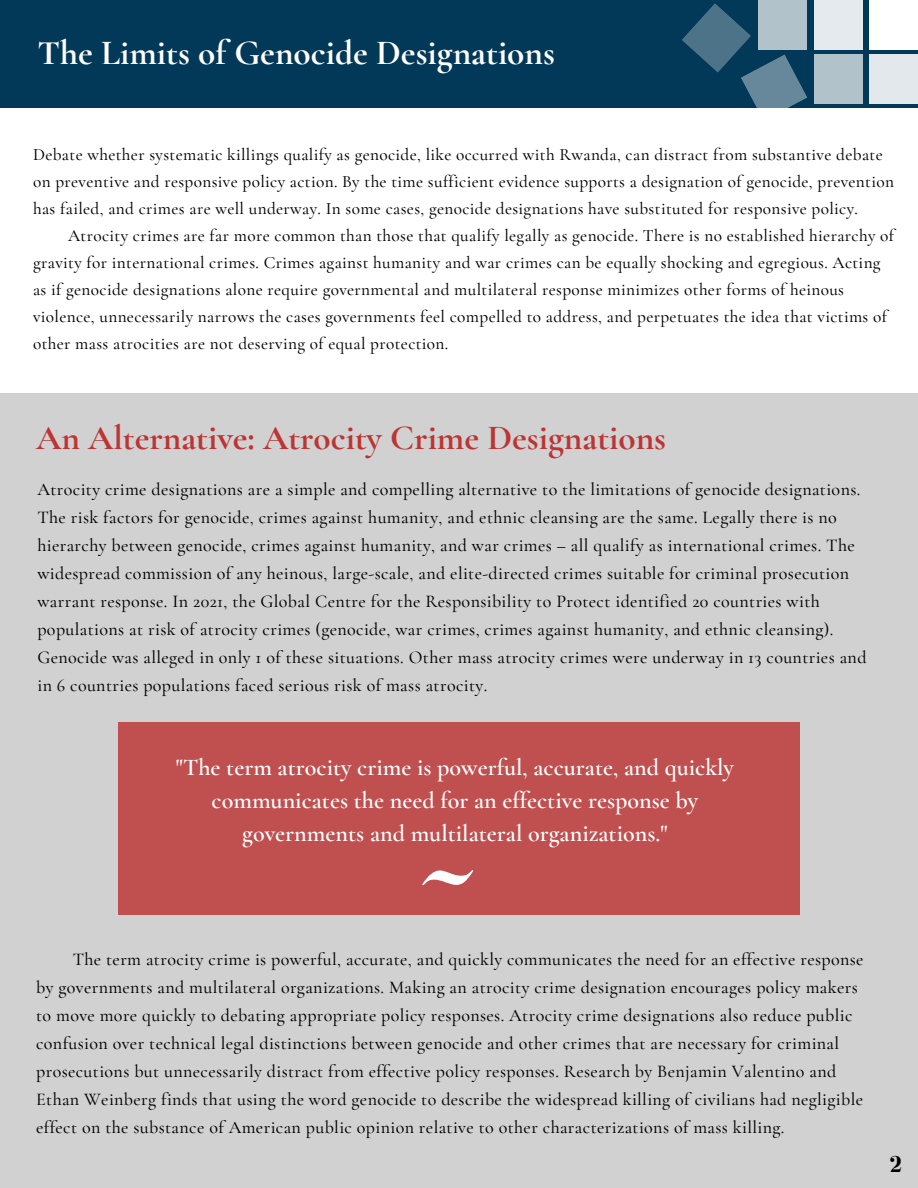
<style>
.page{position:relative;width:918px;height:1188px;background:#fff}
.page>*{position:absolute;margin:0;border:0;box-sizing:border-box;transform-origin:0 0}
.t1{font:600 145.8px "Cormorant Garamond";color:#fff}
.t2{font:700 35.25px "Cormorant Garamond";color:#bd3434}
.t3{font:700 35.25px "Cormorant Garamond";color:#fff}
.t4{font:600 24.15px/33.3px "Cormorant Garamond";color:#fff;text-align:center}
.t5{font:700 24px "Bodoni FLF";color:#000}
.t6{font:500 18px/28.2px "Cormorant Garamond";letter-spacing:.02em;color:#000}
.t7{font:500 17.25px/27px "Cormorant Garamond";letter-spacing:.02em;color:#000}
</style>
<div class="page">
<div style="left:0;top:0;width:918px;height:108px;background:#033958"></div>
<div style="left:0;top:393px;width:918px;height:795px;background:#d1d1d1"></div>
<div style="left:869px;top:0;width:49px;height:50px;background:#fff"></div>
<div style="left:814px;top:54px;width:49px;height:50px;background:#b1c2cb"></div>
<div style="left:814px;top:0;width:49px;height:50px;background:#e4eaed"></div>
<div style="left:869px;top:54px;width:49px;height:50px;background:#e2e8ec"></div>
<div style="left:758px;top:0;width:49px;height:50px;background:#b1c2cb"></div>
<svg style="left:682px;top:3px;width:125px;height:105px"></svg>
<div style="left:118px;top:722px;width:682px;height:192px;background:#c04f4f"></div>
<p class="t3" style="left:37px;top:32px;width:519px">The Limits of Genocide Designations</p>
<p class="t7" style="left:33px;top:141px;width:862px">Debate whether systematic killings qualify as genocide, like occurred with Rwanda, can distract from substantive debate on preventive and responsive policy action. By the time sufficient evidence supports a designation of genocide, prevention has failed, and crimes are well underway. In some cases, genocide designations have substituted for responsive policy.</p>
<p class="t7" style="left:33px;top:222px;width:863px;text-indent:35px">Atrocity crimes are far more common than those that qualify legally as genocide. There is no established hierarchy of gravity for international crimes. Crimes against humanity and war crimes can be equally shocking and egregious. Acting as if genocide designations alone require governmental and multilateral response minimizes other forms of heinous violence, unnecessarily narrows the cases governments feel compelled to address, and perpetuates the idea that victims of other mass atrocities are not deserving of equal protection.</p>
<p class="t2" style="left:36px;top:416px;width:632px">An Alternative: Atrocity Crime Designations</p>
<p class="t6" style="left:37px;top:475px;width:831px">Atrocity crime designations are a simple and compelling alternative to the limitations of genocide designations.<br>The risk factors for genocide, crimes against humanity, and ethnic cleansing are the same. Legally there is no hierarchy between genocide, crimes against humanity, and war crimes – all qualify as international crimes. The widespread commission of any heinous, large-scale, and elite-directed crimes suitable for criminal prosecution warrant response. In 2021, the Global Centre for the Responsibility to Protect identified 20 countries with populations at risk of atrocity crimes (genocide, war crimes, crimes against humanity, and ethnic cleansing).<br>Genocide was alleged in only 1 of these situations. Other mass atrocity crimes were underway in 13 countries and in 6 countries populations faced serious risk of mass atrocity.</p>
<p class="t4" style="left:176px;top:750px;width:560px">"The term atrocity crime is powerful, accurate, and quickly communicates the need for an effective response by governments and multilateral organizations."</p>
<p class="t1" style="left:415px;top:771px;width:66px">~</p>
<p class="t6" style="left:36px;top:945px;width:829px;text-indent:37px">The term atrocity crime is powerful, accurate, and quickly communicates the need for an effective response by governments and multilateral organizations. Making an atrocity crime designation encourages policy makers to move more quickly to debating appropriate policy responses. Atrocity crime designations also reduce public confusion over technical legal distinctions between genocide and other crimes that are necessary for criminal prosecutions but unnecessarily distract from effective policy responses. Research by Benjamin Valentino and Ethan Weinberg finds that using the word genocide to describe the widespread killing of civilians had negligible effect on the substance of American public opinion relative to other characterizations of mass killing.</p>
<p class="t5" style="left:889px;top:1151px;width:16px">2</p>
</div>
